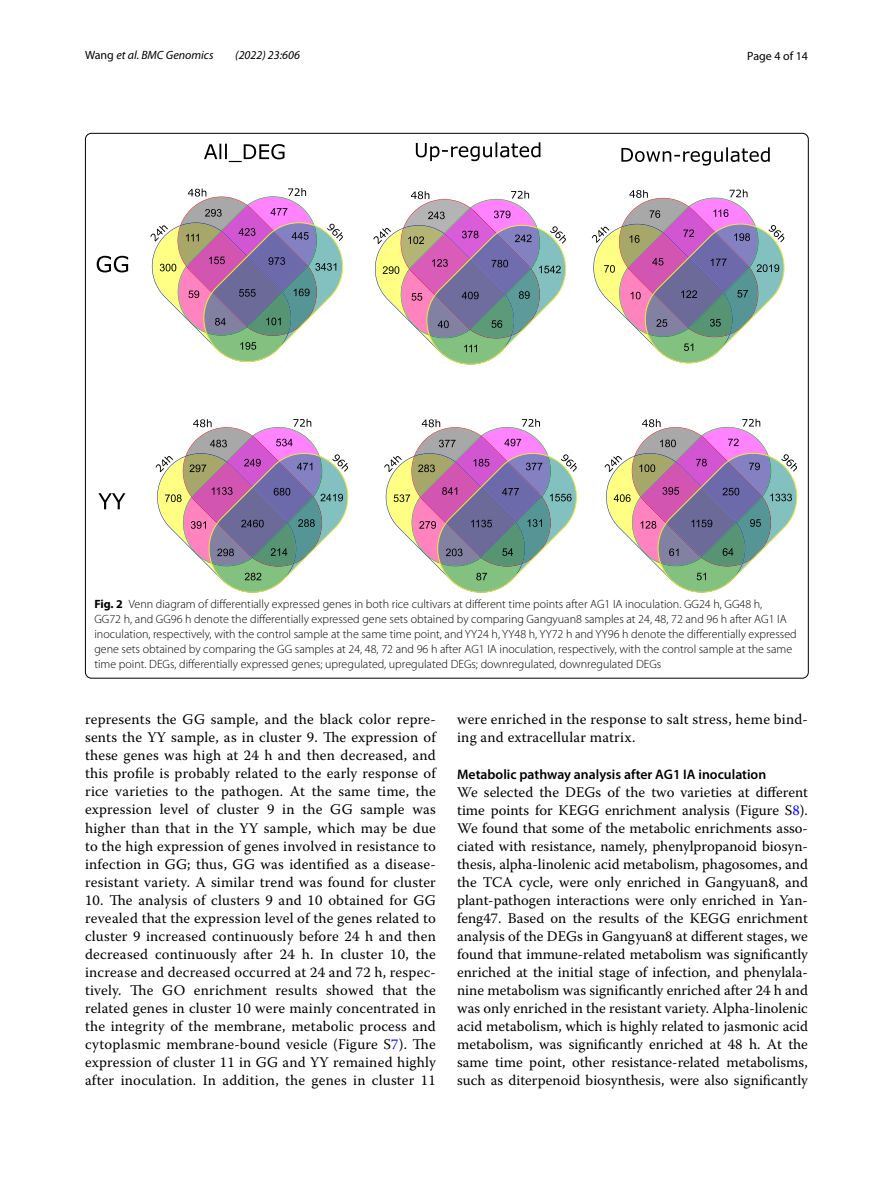
<style>
.page{position:relative;width:893px;height:1187px;background:#fff}
.page>*{position:absolute;margin:0;border:0;box-sizing:border-box;transform-origin:0 0}
.t1{font:14.7px/18px "Warnock Pro";letter-spacing:.015em;color:#000;text-align:justify}
.t2{font:600 13.8px "Myriad Pro";color:#000}
.t3{font:300 12px/15px "Myriad Pro";color:#000}
.t4{font:italic 12px "Myriad Pro";color:#000}
.t5{font:12px "Myriad Pro";color:#000}
.s1{font-style:normal}
.s2{font-weight:700}
.s3{color:#00f}
</style>
<div class="page">
<svg style="left:150px;top:188px;width:194px;height:174px"></svg>
<svg style="left:373px;top:191px;width:194px;height:174px"></svg>
<svg style="left:591px;top:189px;width:194px;height:175px"></svg>
<svg style="left:155px;top:419px;width:194px;height:173px"></svg>
<svg style="left:384px;top:419px;width:193px;height:173px"></svg>
<svg style="left:604px;top:418px;width:193px;height:174px"></svg>
<svg style="left:97px;top:256px;width:31px;height:16px"></svg>
<svg style="left:98px;top:493px;width:27px;height:16px"></svg>
<svg style="left:204px;top:144px;width:80px;height:18px"></svg>
<svg style="left:416px;top:142px;width:124px;height:19px"></svg>
<svg style="left:621px;top:147px;width:149px;height:18px"></svg>
<p class="t4" style="left:85px;top:48px;width:130px"><span class="s1">Wang</span> et al. BMC Genomics</p>
<p class="t4" style="left:235px;top:48px;width:66px">(2022) 23:606</p>
<p class="t5" style="left:747px;top:48px;width:62px">Page 4 of 14</p>
<p class="t3" style="left:94px;top:596px;width:704px"><span class="s2">Fig. 2</span> Venn diagram of differentially expressed genes in both rice cultivars at different time points after AG1 IA inoculation. GG24 h, GG48 h,<br>GG72 h, and GG96 h denote the differentially expressed gene sets obtained by comparing Gangyuan8 samples at 24, 48, 72 and 96 h after AG1 IA inoculation, respectively, with the control sample at the same time point, and YY24 h, YY48 h, YY72 h and YY96 h denote the differentially expressed gene sets obtained by comparing the GG samples at 24, 48, 72 and 96 h after AG1 IA inoculation, respectively, with the control sample at the same time point. DEGs, differentially expressed genes; upregulated, upregulated DEGs; downregulated, downregulated DEGs</p>
<p class="t1" style="left:85px;top:710px;width:352px">represents the GG sample, and the black color repre&shy;sents the YY sample, as in cluster 9. The expression of these genes was high at 24 h and then decreased, and this profile is probably related to the early response of rice varieties to the pathogen. At the same time, the expression level of cluster 9 in the GG sample was higher than that in the YY sample, which may be due to the high expression of genes involved in resistance to infection in GG; thus, GG was identified as a disease&shy;resistant variety. A similar trend was found for cluster</p>
<p class="t1" style="left:85px;top:890px;width:352px">10. The analysis of clusters 9 and 10 obtained for GG revealed that the expression level of the genes related to cluster 9 increased continuously before 24 h and then decreased continuously after 24 h. In cluster 10, the increase and decreased occurred at 24 and 72 h, respec&shy;tively. The GO enrichment results showed that the related genes in cluster 10 were mainly concentrated in the integrity of the membrane, metabolic process and cytoplasmic membrane-bound vesicle (Figure S<span class="s3">7</span>). The expression of cluster 11 in GG and YY remained highly after inoculation. In addition, the genes in cluster 11</p>
<p class="t1" style="left:457px;top:710px;width:352px">were enriched in the response to salt stress, heme bind&shy;ing and extracellular matrix.</p>
<p class="t2" style="left:457px;top:765px;width:311px">Metabolic pathway analysis after AG1 IA inoculation</p>
<p class="t1" style="left:457px;top:782px;width:352px">We selected the DEGs of the two varieties at different time points for KEGG enrichment analysis (Figure S<span class="s3">8</span>).<br>We found that some of the metabolic enrichments asso&shy;ciated with resistance, namely, phenylpropanoid biosyn&shy;thesis, alpha-linolenic acid metabolism, phagosomes, and the TCA cycle, were only enriched in Gangyuan8, and plant-pathogen interactions were only enriched in Yan&shy;feng47. Based on the results of the KEGG enrichment analysis of the DEGs in Gangyuan8 at different stages, we found that immune-related metabolism was significantly enriched at the initial stage of infection, and phenylala&shy;nine metabolism was significantly enriched after 24 h and was only enriched in the resistant variety. Alpha-linolenic acid metabolism, which is highly related to jasmonic acid metabolism, was significantly enriched at 48 h. At the same time point, other resistance-related metabolisms, such as diterpenoid biosynthesis, were also significantly</p>
</div>
